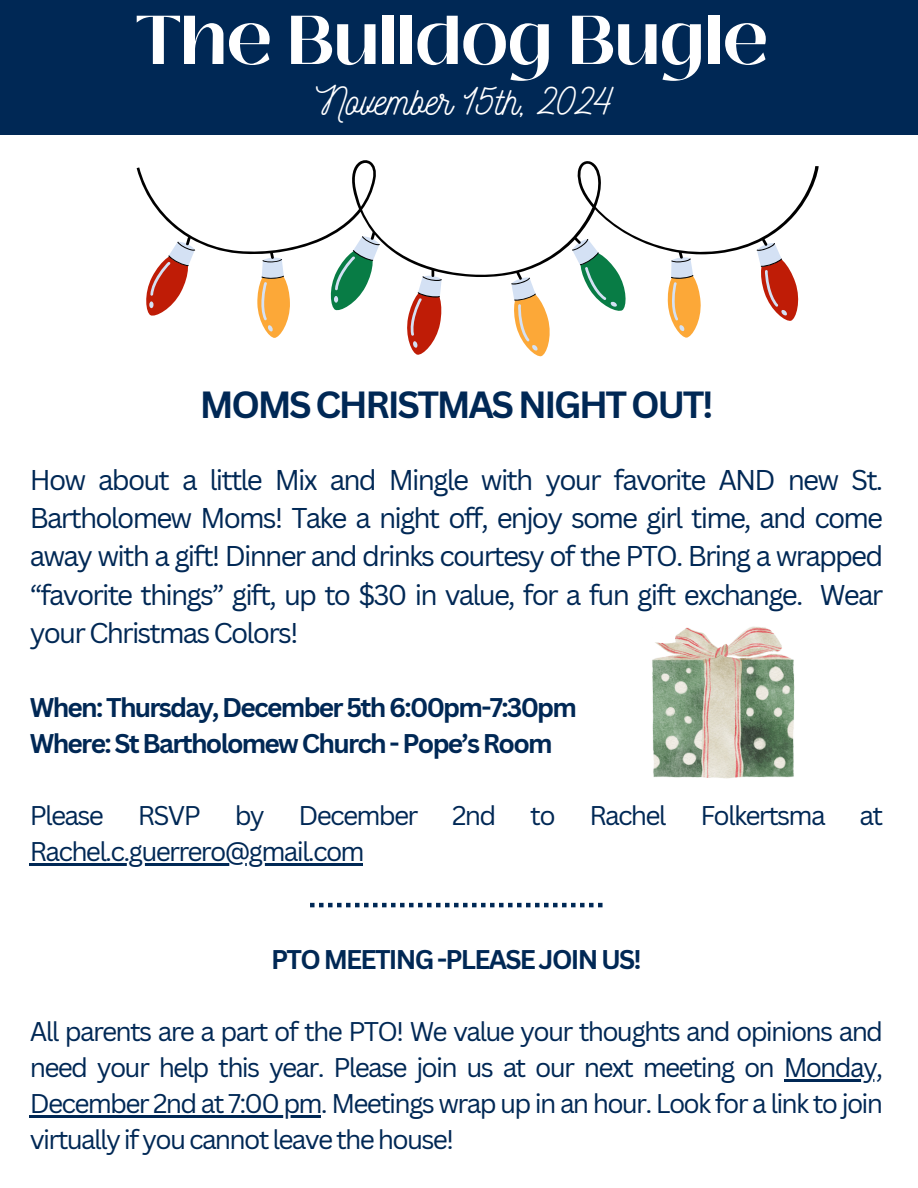
<style>
.page{position:relative;width:918px;height:1188px;background:#fff}
.page>*{position:absolute;margin:0;border:0;box-sizing:border-box;transform-origin:0 0}
.t1{font:700 68.85px "Black Mango";color:#fff}
.t2{font:39px "Nickainley";color:#fff}
.t3{font:700 36.9px "Canva Sans";letter-spacing:-.065em;color:#002855}
.t4{font:27.9px/38.2px "Canva Sans";letter-spacing:-.065em;color:#002855;text-align:justify}
.t5{font:26.4px/36px "Canva Sans";letter-spacing:-.065em;color:#002855}
.t6{font:700 26.4px/36px "Canva Sans";letter-spacing:-.065em;color:#002855}
</style>
<div class="page">
<div style="left:0;top:0;width:918px;height:135px;background:#002855"></div>
<svg style="left:146px;top:301px;width:653px;height:55px"></svg>
<svg style="left:149px;top:301px;width:638px;height:50px"></svg>
<svg style="left:137px;top:160px;width:682px;height:141px"></svg>
<hr style="left:30px;top:863px;width:333px;height:3px;background:#002855">
<hr style="left:784px;top:1079px;width:97px;height:3px;background:#002855">
<hr style="left:30px;top:1115px;width:291px;height:3px;background:#002855">
<svg style="left:310px;top:903px;width:293px;height:4px"></svg>
<img style="left:652px;top:626px;width:143px;height:153px">
<p class="t1" style="left:136px;top:-12px;width:634px">The Bulldog Bugle</p>
<h2 class="t2" style="left:316px;top:76px;width:299px">November 15th, 2024</h2>
<h1 class="t3" style="left:200px;top:378px;width:515px">MOMS CHRISTMAS NIGHT OUT!</h1>
<h3 class="t4" style="left:30px;top:460px;width:855px">How about a little Mix and Mingle with your favorite AND new St.<br>Bartholomew Moms! Take a night off, enjoy some girl time, and come away with a gift! Dinner and drinks courtesy of the PTO. Bring a wrapped “favorite things” gift, up to $30 in value, for a fun gift exchange. Wear your Christmas Colors!</h3>
<p class="t6" style="left:30px;top:689px;width:549px">When: Thursday, December 5th 6:00pm-7:30pm<br>Where: St Bartholomew Church - Pope’s Room</p>
<h2 class="t5" style="left:30px;top:797px;width:76px">Please</h2>
<h2 class="t5" style="left:138px;top:797px;width:64px">RSVP</h2>
<h2 class="t5" style="left:235px;top:797px;width:32px">by</h2>
<h2 class="t5" style="left:299px;top:797px;width:121px">December</h2>
<h2 class="t5" style="left:452px;top:797px;width:46px">2nd</h2>
<h2 class="t5" style="left:530px;top:797px;width:27px">to</h2>
<h2 class="t5" style="left:589px;top:797px;width:79px">Rachel</h2>
<h2 class="t5" style="left:700px;top:797px;width:127px">Folkertsma</h2>
<h2 class="t5" style="left:859px;top:797px;width:25px">at</h2>
<p class="t5" style="left:30px;top:833px;width:336px">Rachel.c.guerrero@gmail.com</p>
<p class="t6" style="left:271px;top:941px;width:372px">PTO MEETING -PLEASE JOIN US!</p>
<p class="t5" style="left:30px;top:1013px;width:855px">All parents are a part of the PTO! We value your thoughts and opinions and</p>
<h5 class="t5" style="left:30px;top:1049px;width:855px">need your help this year. Please join us at our next meeting on Monday,</h5>
<h4 class="t5" style="left:30px;top:1085px;width:855px">December 2nd at 7:00 pm. Meetings wrap up in an hour. Look for a link to join virtually if you cannot leave the house!</h4>
</div>
